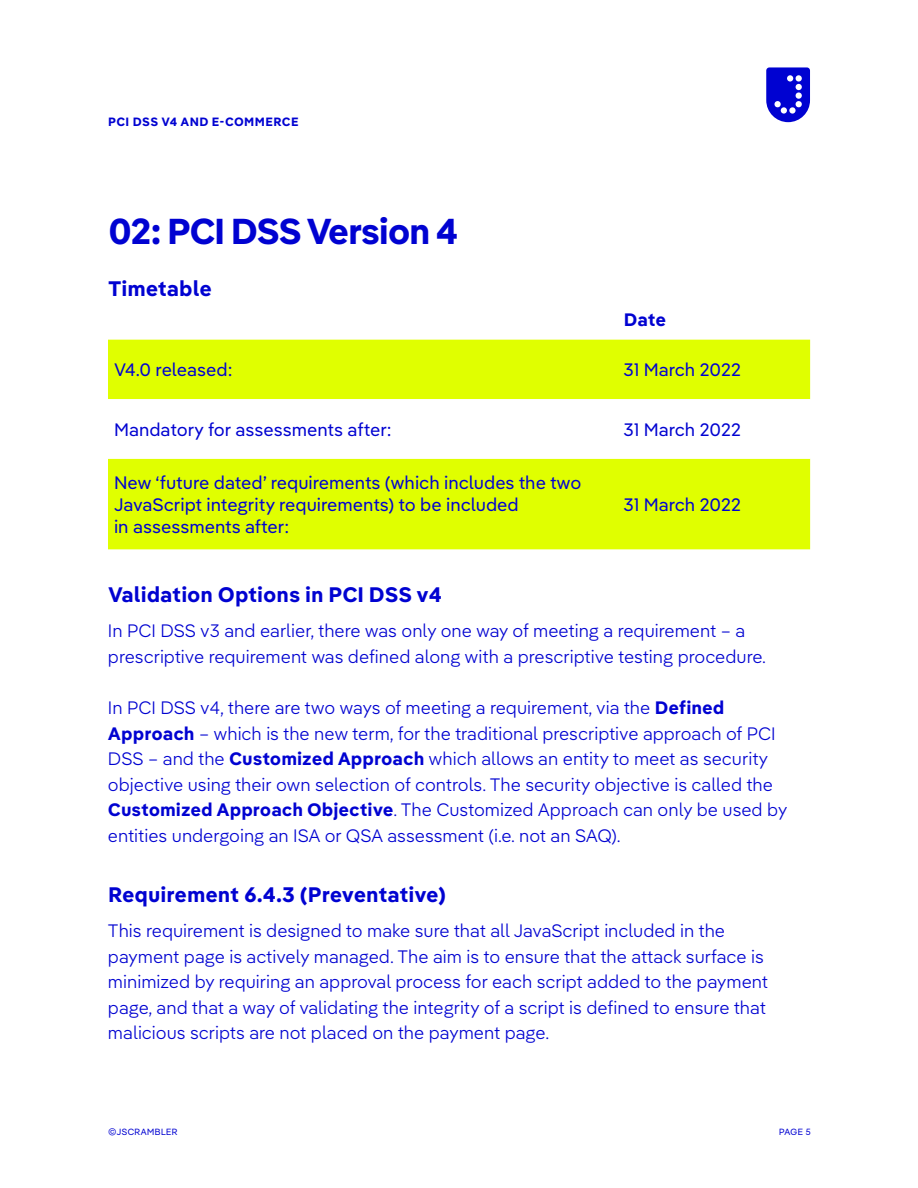
<style>
.page{position:relative;width:918px;height:1188px;background:#fff}
.page>*{position:absolute;margin:0;border:0;box-sizing:border-box;transform-origin:0 0}
.t1{font:700 36px "Pangea Text";letter-spacing:-.04em;color:#0002d1}
.t2{font:700 21px "Pangea Text";color:#0002d1}
.t3{font:300 18px/25.5px "Pangea Text";color:#0002d1}
.t4{font:18px/21.6px "Pangea Text";color:#0002d1}
.t5{font:700 18px "Pangea Text";color:#0002d1}
.t6{font:700 12px "Pangea Text";letter-spacing:.035em;color:#0002d1}
.t7{font:9px "Pangea";letter-spacing:.06em;color:#0002d1}
.s1{font-weight:700}
</style>
<div class="page">
<svg style="left:766px;top:67px;width:44px;height:55px"></svg>
<div style="left:781px;top:107px;width:6px;height:7px;background:#fff;border-radius:50%"></div>
<div style="left:108px;top:340px;width:702px;height:209px;background:#e0ff00"></div>
<svg style="left:108px;top:399px;width:702px;height:60px"></svg>
<p class="t6" style="left:108px;top:113px;width:192px">PCI DSS V4 AND E-COMMERCE</p>
<h1 class="t1" style="left:108px;top:204px;width:352px">02: PCI DSS Version 4</h1>
<p class="t2" style="left:108px;top:273px;width:106px">Timetable</p>
<p class="t5" style="left:624px;top:306px;width:44px">Date</p>
<p class="t4" style="left:114px;top:358px;width:120px">V4.0 released:</p>
<p class="t4" style="left:623px;top:358px;width:119px">31 March 2022</p>
<p class="t4" style="left:114px;top:417px;width:279px">Mandatory for assessments after:</p>
<p class="t4" style="left:623px;top:417px;width:119px">31 March 2022</p>
<p class="t4" style="left:114px;top:471px;width:469px">New ‘future dated’ requirements (which includes the two<br>JavaScript integrity requirements) to be included<br>in assessments after:</p>
<p class="t4" style="left:623px;top:493px;width:119px">31 March 2022</p>
<p class="t2" style="left:108px;top:579px;width:336px">Validation Options in PCI DSS v4</p>
<p class="t3" style="left:108px;top:617px;width:658px">In PCI DSS v3 and earlier, there was only one way of meeting a requirement – a prescriptive requirement was defined along with a prescriptive testing procedure.</p>
<p class="t3" style="left:108px;top:694px;width:681px">In PCI DSS v4, there are two ways of meeting a requirement, via the <span class="s1">Defined Approach</span> – which is the new term, for the traditional prescriptive approach of PCI DSS – and the <span class="s1">Customized Approach</span> which allows an entity to meet as security objective using their own selection of controls. The security objective is called the <span class="s1">Customized Approach Objective</span>. The Customized Approach can only be used by entities undergoing an ISA or QSA assessment (i.e. not an SAQ).</p>
<p class="t2" style="left:108px;top:879px;width:339px">Requirement 6.4.3 (Preventative)</p>
<p class="t3" style="left:108px;top:917px;width:662px">This requirement is designed to make sure that all JavaScript included in the payment page is actively managed. The aim is to ensure that the attack surface is minimized by requiring an approval process for each script added to the payment page, and that a way of validating the integrity of a script is defined to ensure that malicious scripts are not placed on the payment page.</p>
<p class="t7" style="left:109px;top:1126px;width:71px">©JSCRAMBLER</p>
<p class="t7" style="left:779px;top:1126px;width:33px">PAGE 5</p>
</div>
